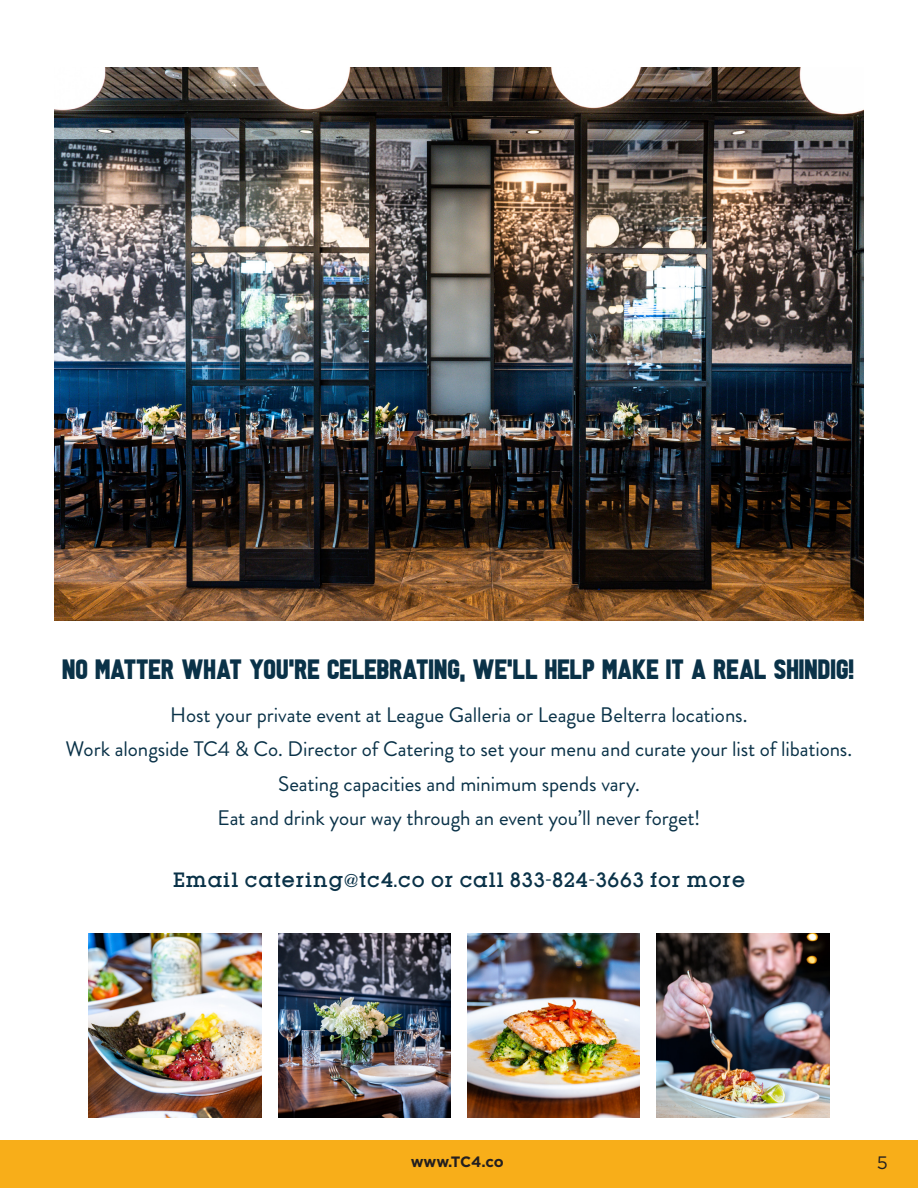
<style>
.page{position:relative;width:918px;height:1188px;background:#fff}
.page>*{position:absolute;margin:0;border:0;box-sizing:border-box;transform-origin:0 0}
.t1{font:28.5px "Tabloid Scuzzball";color:#0a3248}
.t2{font:21px "Brandon Grotesque";letter-spacing:-.005em;color:#0a3248}
.t3{font:500 18px "Lubalin";letter-spacing:.06em;color:#0a3248}
.t4{font:18px "Gotham";color:#231f20}
.t5{font:700 15px "Gotham";letter-spacing:-.01em;color:#231f20}
</style>
<div class="page">
<div style="left:0;top:1140px;width:918px;height:48px;background:#f8ae19"></div>
<img style="left:54px;top:68px;width:810px;height:553px">
<img style="left:467px;top:934px;width:173px;height:183px">
<img style="left:89px;top:934px;width:173px;height:183px">
<img style="left:278px;top:934px;width:173px;height:183px">
<img style="left:656px;top:934px;width:173px;height:183px">
<p class="t1" style="left:63px;top:653px;width:794px">NO MATTER WHAT YOU’RE CELEBRATING, WE’LL HELP MAKE IT A REAL SHINDIG!</p>
<p class="t2" style="left:170px;top:700px;width:579px">Host your private event at League Galleria or League Belterra locations.</p>
<p class="t2" style="left:66px;top:734px;width:788px">Work alongside TC4 &amp; Co. Director of Catering to set your menu and curate your list of libations.</p>
<p class="t2" style="left:278px;top:769px;width:363px">Seating capacities and minimum spends vary.</p>
<p class="t2" style="left:217px;top:803px;width:485px">Eat and drink your way through an event you’ll never forget!</p>
<p class="t3" style="left:173px;top:867px;width:573px">Email catering@tc4.co or call 833-824-3663 for more</p>
<p class="t5" style="left:411px;top:1151px;width:95px">www.TC4.co</p>
<p class="t4" style="left:877px;top:1151px;width:13px">5</p>
</div>
